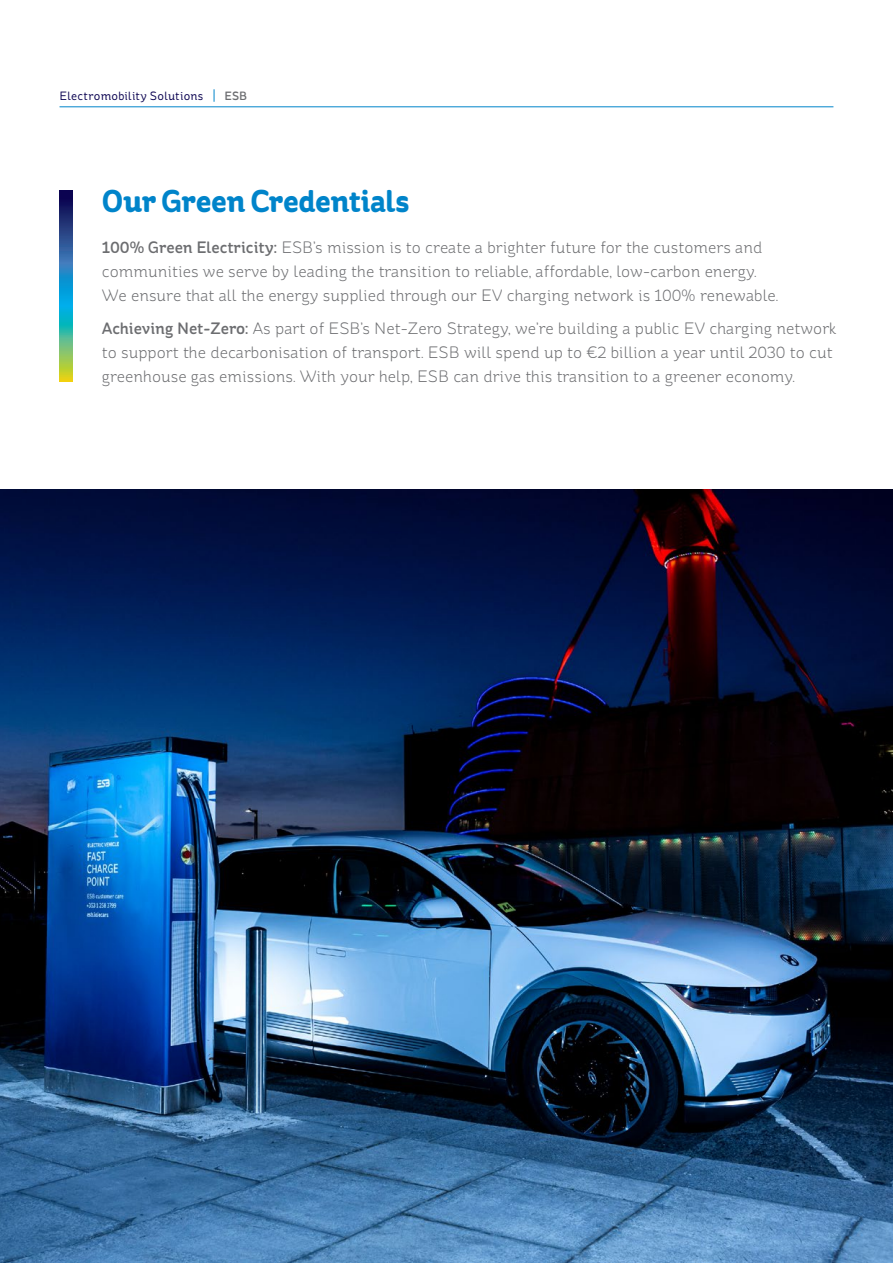
<style>
.page{position:relative;width:893px;height:1263px;background:#fff}
.page>*{position:absolute;margin:0;border:0;box-sizing:border-box;transform-origin:0 0}
.t1{font:700 31.5px "St Ryde";letter-spacing:-.01em;color:#0084ca}
.t2{font:300 16.5px/24px "St Ryde";color:#6c6d70}
.t3{font:12px "St Ryde";letter-spacing:.02em;color:#0b0351}
.t4{font:500 12px "St Ryde";color:#6c6d70}
.s1{font-weight:500}
</style>
<div class="page">
<svg style="left:60px;top:190px;width:12px;height:192px;background:#398392"></svg>
<hr style="left:60px;top:106px;width:773px;height:1px;background:#0084ca">
<img style="left:0;top:489px;width:893px;height:774px">
<svg style="left:214px;top:89px;width:1px;height:13px"></svg>
<p class="t3" style="left:60px;top:88px;width:145px">Electromobility Solutions</p>
<p class="t4" style="left:225px;top:88px;width:24px">ESB</p>
<p class="t1" style="left:102px;top:183px;width:309px">Our Green Credentials</p>
<p class="t2" style="left:102px;top:236px;width:678px"><span class="s1">100% Green Electricity:</span> ESB’s mission is to create a brighter future for the customers and communities we serve by leading the transition to reliable, affordable, low-carbon energy.<br>We ensure that all the energy supplied through our EV charging network is 100% renewable.</p>
<p class="t2" style="left:102px;top:316px;width:736px"><span class="s1">Achieving Net-Zero:</span> As part of ESB’s Net-Zero Strategy, we’re building a public EV charging network to support the decarbonisation of transport. ESB will spend up to €2 billion a year until 2030 to cut greenhouse gas emissions. With your help, ESB can drive this transition to a greener economy.</p>
</div>
